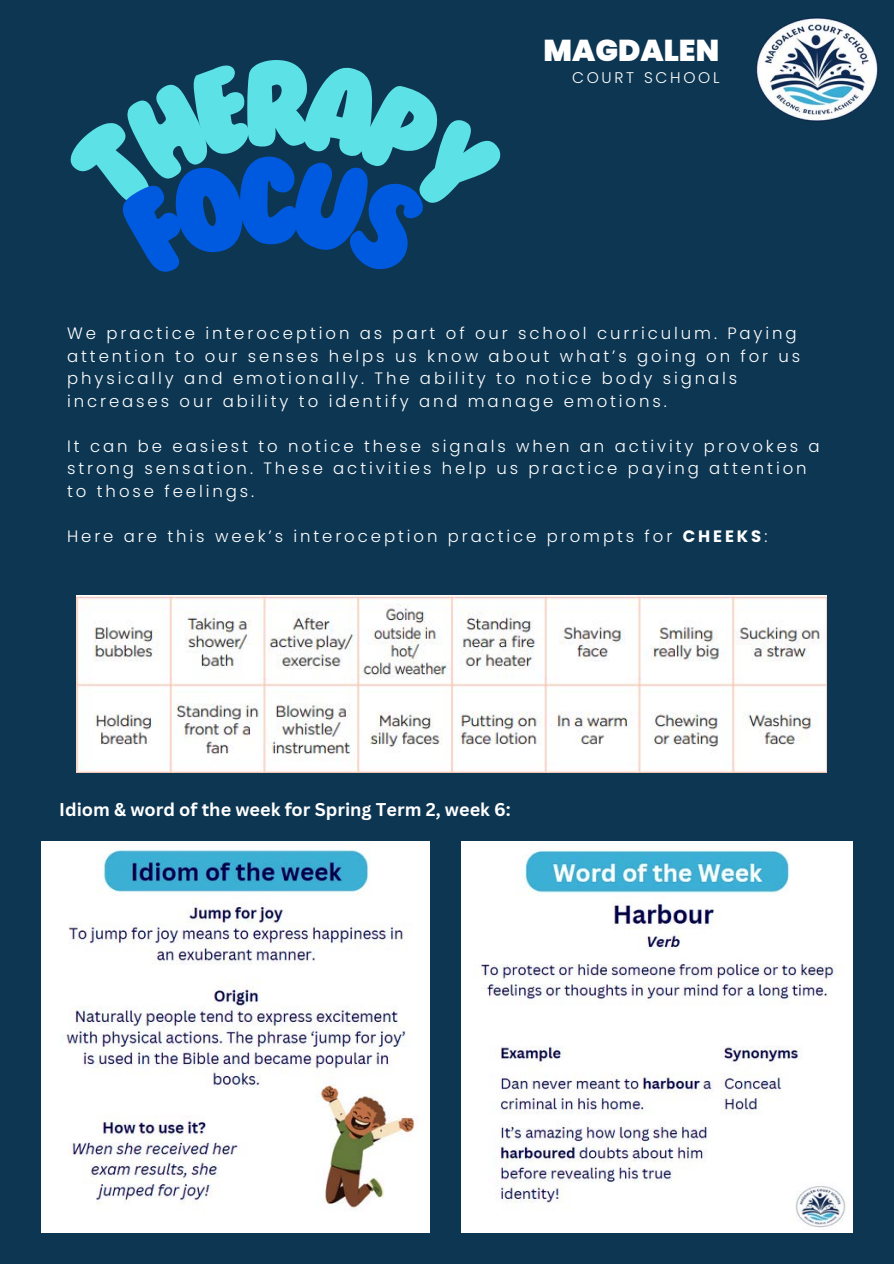
<style>
.page{position:relative;width:894px;height:1264px;background:#fff}
.page>*{position:absolute;margin:0;border:0;box-sizing:border-box;transform-origin:0 0}
.t1{font:900 30.15px "Poppins";color:#fff}
.t2{font:700 18px "Canva Sans";color:#fff}
.t3{font:300 16.5px/22.5px "Poppins";letter-spacing:.175em;color:#fff}
.t4{font:300 15.45px "Poppins";letter-spacing:.175em;color:#fff}
.s1{font-weight:700}
</style>
<div class="page">
<div style="left:0;top:0;width:893px;height:1263px;background:#0d3652"></div>
<img style="left:756px;top:17px;width:122px;height:105px">
<img style="left:42px;top:841px;width:387px;height:391px">
<img style="left:462px;top:841px;width:390px;height:391px">
<img style="left:76px;top:595px;width:749px;height:178px">
<p class="t1" style="left:543px;top:30px;width:177px">MAGDALEN</p>
<p class="t4" style="left:572px;top:67px;width:149px">COURT SCHOOL</p>
<h1 class="t3" style="left:67px;top:322px;width:734px">We practice interoception as part of our school curriculum. Paying attention to our senses helps us know about what’s going on for us physically and emotionally. The ability to notice body signals increases our ability to identify and manage emotions.</h1>
<h1 class="t3" style="left:67px;top:434px;width:753px">It can be easiest to notice these signals when an activity provokes a strong sensation. These activities help us practice paying attention to those feelings.</h1>
<h2 class="t3" style="left:67px;top:524px;width:701px">Here are this week’s interoception practice prompts for <span class="s1">CHEEKS</span>:</h2>
<p class="t2" style="left:59px;top:796px;width:453px">Idiom &amp; word of the week for Spring Term 2, week 6:</p>
</div>
